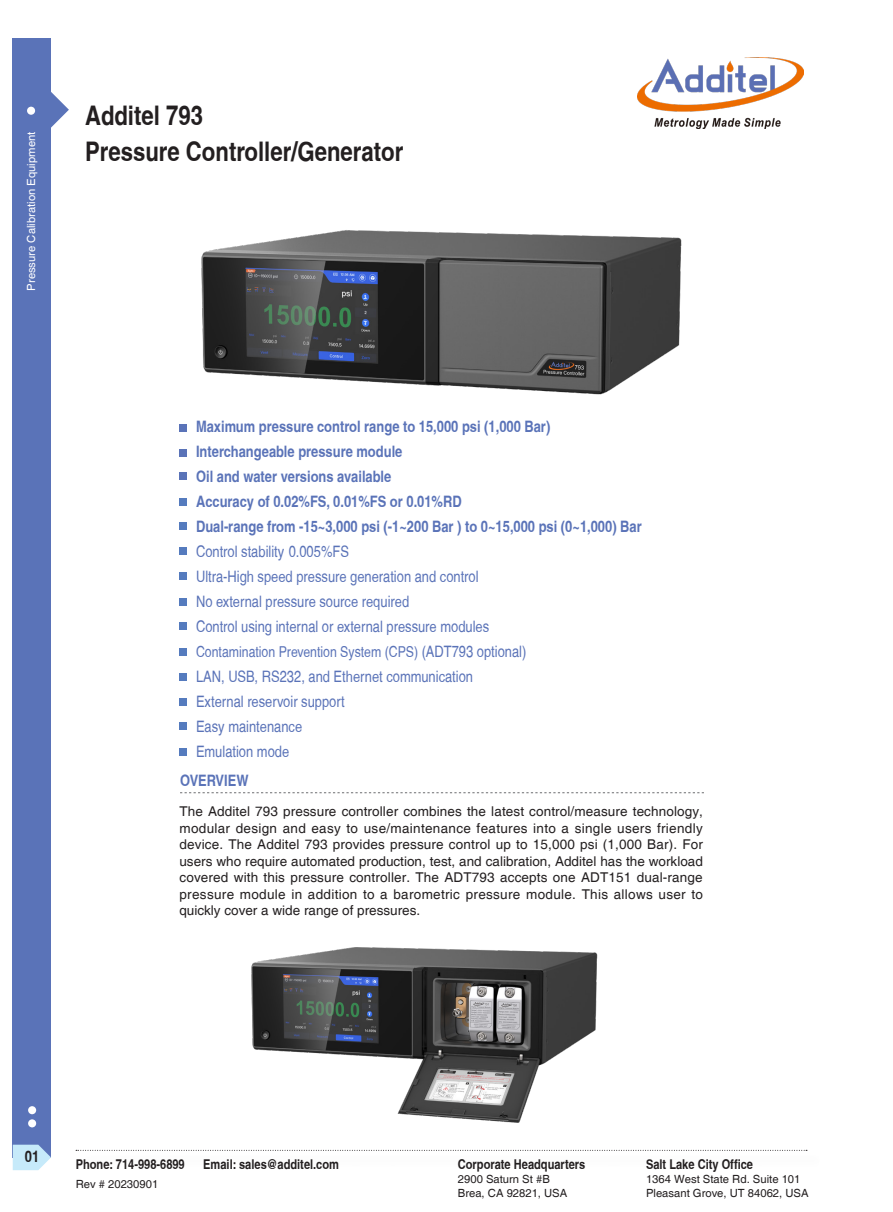
<style>
.page{position:relative;width:893px;height:1212px;background:#fff}
.page>*{position:absolute;margin:0;border:0;box-sizing:border-box;transform-origin:0 0}
.t1{font:700 condensed 27px "Helvetica";color:#231f20}
.t2{font:condensed 15.75px "Helvetica";color:#5a73b8}
.t3{font:700 condensed 15.75px "Helvetica";color:#5a73b8}
.t4{font:700 condensed 15.75px "Helvetica";color:#231f20}
.t5{font:condensed 15px "Helvetica";color:#5a73b8}
.t6{font:13.5px/16.5px "Helvetica";color:#231f20;text-align:justify}
.t7{font:700 condensed 13.5px "Helvetica";color:#231f20}
.t8{font:11.25px/13.5px "Helvetica";color:#231f20}
.t9{font:11.25px "Helvetica";color:#fff}
.s1{font-size:15.75px}
</style>
<div class="page">
<div style="left:13px;top:38px;width:38px;height:1119px;background:#5a73b8"></div>
<svg style="left:51px;top:92px;width:18px;height:36px"></svg>
<div style="left:27px;top:107px;width:8px;height:8px;background:#fff;border-radius:50%"></div>
<div style="left:28px;top:1119px;width:8px;height:8px;background:#fff;border-radius:50%"></div>
<div style="left:28px;top:1106px;width:8px;height:8px;background:#fff;border-radius:50%"></div>
<svg style="left:13px;top:1145px;width:38px;height:25px"></svg>
<svg style="left:76px;top:1150px;width:731px;height:1px"></svg>
<img style="left:638px;top:57px;width:166px;height:72px">
<svg style="left:180px;top:792px;width:524px;height:1px"></svg>
<div style="left:180px;top:425px;width:7px;height:7px;background:#5a73b8"></div>
<div style="left:180px;top:449px;width:7px;height:7px;background:#5a73b8"></div>
<div style="left:180px;top:472px;width:7px;height:7px;background:#5a73b8"></div>
<div style="left:180px;top:498px;width:7px;height:7px;background:#557bbe"></div>
<div style="left:180px;top:522px;width:7px;height:8px;background:#557bbe"></div>
<div style="left:180px;top:547px;width:7px;height:8px;background:#557bbe"></div>
<div style="left:179px;top:572px;width:8px;height:8px;background:#557bbe"></div>
<div style="left:179px;top:599px;width:8px;height:7px;background:#557bbe"></div>
<div style="left:179px;top:648px;width:8px;height:7px;background:#557bbe"></div>
<div style="left:179px;top:623px;width:8px;height:7px;background:#557bbe"></div>
<div style="left:179px;top:673px;width:8px;height:7px;background:#557bbe"></div>
<div style="left:179px;top:698px;width:8px;height:8px;background:#557bbe"></div>
<img style="left:251px;top:947px;width:347px;height:176px">
<div style="left:179px;top:723px;width:8px;height:7px;background:#557bbe"></div>
<img style="left:201px;top:230px;width:481px;height:165px">
<div style="left:179px;top:749px;width:8px;height:7px;background:#557bbe"></div>
<p class="t9" style="left:25px;top:291px;width:160px;rotate:-90deg">Pressure Calibration Equipment</p>
<p class="t1" style="left:85px;top:99px;width:119px">Additel 793</p>
<p class="t1" style="left:85px;top:135px;width:320px">Pressure Controller/Generator</p>
<p class="t3" style="left:196px;top:417px;width:356px">Maximum pressure control range to 15,000 psi (1,000 Bar)</p>
<p class="t3" style="left:196px;top:442px;width:208px">Interchangeable pressure module</p>
<p class="t3" style="left:196px;top:467px;width:197px">Oil and water versions available</p>
<p class="t3" style="left:196px;top:492px;width:267px">Accuracy of 0.02%FS, 0.01%FS or 0.01%RD</p>
<p class="t3" style="left:196px;top:517px;width:447px">Dual-range from -15~3,000 psi (-1~200 Bar ) to 0~15,000 psi (0~1,000) Bar</p>
<p class="t2" style="left:196px;top:542px;width:154px">Control stability 0.005%FS</p>
<p class="t2" style="left:196px;top:567px;width:284px">Ultra-High speed pressure generation and control</p>
<p class="t2" style="left:196px;top:592px;width:215px">No external pressure source required</p>
<p class="t2" style="left:196px;top:617px;width:295px">Control using internal or external pressure modules</p>
<p class="t5" style="left:196px;top:643px;width:332px">Contamination Prevention System (CPS) <span class="s1">(ADT793 optional)</span></p>
<p class="t2" style="left:196px;top:667px;width:279px">LAN, USB, RS232, and Ethernet communication</p>
<p class="t2" style="left:196px;top:692px;width:150px">External reservoir support</p>
<p class="t2" style="left:196px;top:717px;width:108px">Easy maintenance</p>
<p class="t2" style="left:196px;top:742px;width:95px">Emulation mode</p>
<p class="t3" style="left:180px;top:771px;width:70px">OVERVIEW</p>
<p class="t6" style="left:179px;top:803px;width:525px">The Additel 793 pressure controller combines the latest control/measure technology, modular design and easy to use/maintenance features into a single users friendly device. The Additel 793 provides pressure control up to 15,000 psi (1,000 Bar). For users who require automated production, test, and calibration, Additel has the workload covered with this pressure controller. The ADT793 accepts one ADT151 dual-range pressure module in addition to a barometric pressure module. This allows user to quickly cover a wide range of pressures.</p>
<p class="t4" style="left:25px;top:1147px;width:16px">01</p>
<p class="t7" style="left:76px;top:1156px;width:111px">Phone: 714-998-6899</p>
<p class="t7" style="left:203px;top:1156px;width:137px">Email: sales@additel.com</p>
<p class="t8" style="left:76px;top:1177px;width:84px">Rev # 20230901</p>
<p class="t7" style="left:458px;top:1156px;width:129px">Corporate Headquarters</p>
<p class="t8" style="left:458px;top:1173px;width:111px">2900 Saturn St #B<br>Brea, CA 92821, USA</p>
<p class="t7" style="left:646px;top:1156px;width:109px">Salt Lake City Office</p>
<p class="t8" style="left:646px;top:1173px;width:164px">1364 West State Rd. Suite 101<br>Pleasant Grove, UT 84062, USA</p>
</div>
